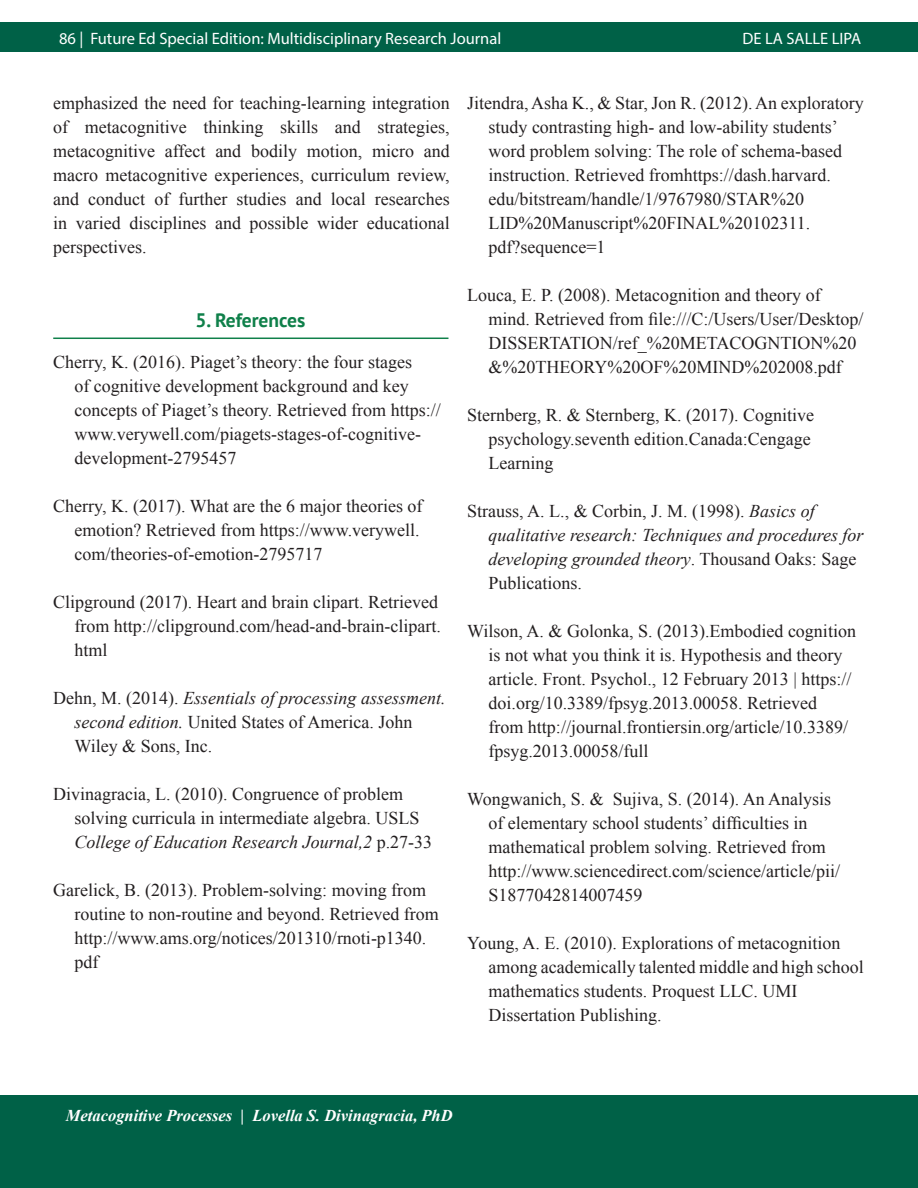
<style>
.page{position:relative;width:918px;height:1188px;background:#fff}
.page>*{position:absolute;margin:0;border:0;box-sizing:border-box;transform-origin:0 0}
.t1{font:700 19.5px "PT Sans";color:#0f804a}
.t2{font:18px/24px "Times New Roman";color:#231f20;text-align:justify}
.t3{font:italic 18px "Times New Roman";color:#231f20}
.t4{font:16.5px "Myriad Pro";color:#fff}
.t5{font:italic 700 16.5px "Times New Roman";color:#fff}
.s1{font-style:normal}
.s2{font-style:italic}
</style>
<div class="page">
<div style="left:0;top:22px;width:918px;height:30px;background:#006147"></div>
<div style="left:0;top:1095px;width:918px;height:93px;background:#006147"></div>
<hr style="left:53px;top:338px;width:395px;height:1px;background:#0f804a">
<p class="t4" style="left:59px;top:28px;width:444px">86 | Future Ed Special Edition: Multidisciplinary Research Journal</p>
<p class="t4" style="left:742px;top:28px;width:120px">DE LA SALLE LIPA</p>
<p class="t2" style="left:53px;top:91px;width:398px">emphasized the need for teaching-learning integration of metacognitive thinking skills and strategies, metacognitive affect and bodily motion, micro and macro metacognitive experiences, curriculum review, and conduct of further studies and local researches in varied disciplines and possible wider educational perspectives.</p>
<p class="t1" style="left:196px;top:307px;width:111px">5. References</p>
<p class="t2" style="left:53px;top:350px;width:360px">Cherry, K. (2016). Piaget’s theory: the four stages</p>
<p class="t2" style="left:74px;top:374px;width:336px">of cognitive development background and key</p>
<p class="t2" style="left:74px;top:398px;width:368px">concepts of Piaget’s theory. Retrieved from https://</p>
<p class="t2" style="left:74px;top:422px;width:348px">www.verywell.com/piagets-stages-of-cognitive-</p>
<p class="t2" style="left:74px;top:446px;width:163px">development-2795457</p>
<p class="t2" style="left:53px;top:494px;width:371px">Cherry, K. (2017). What are the 6 major theories of</p>
<p class="t2" style="left:74px;top:518px;width:347px">emotion? Retrieved from https://www.verywell.</p>
<p class="t2" style="left:74px;top:542px;width:249px">com/theories-of-emotion-2795717</p>
<p class="t2" style="left:53px;top:590px;width:386px">Clipground (2017). Heart and brain clipart. Retrieved</p>
<p class="t2" style="left:74px;top:614px;width:368px">from http://clipground.com/head-and-brain-clipart.</p>
<p class="t2" style="left:74px;top:638px;width:35px">html</p>
<p class="t3" style="left:53px;top:686px;width:394px"><span class="s1">Dehn, M. (2014).</span> Essentials of processing assessment.</p>
<p class="t2" style="left:74px;top:710px;width:339px"><span class="s2">second edition.</span> United States of America. John</p>
<p class="t2" style="left:74px;top:734px;width:139px">Wiley &amp; Sons, Inc.</p>
<p class="t2" style="left:53px;top:782px;width:351px">Divinagracia, L. (2010). Congruence of problem</p>
<p class="t2" style="left:74px;top:806px;width:346px">solving curricula in intermediate algebra. USLS</p>
<p class="t3" style="left:74px;top:830px;width:359px">College of Education Research Journal,2 <span class="s1">p.27-33</span></p>
<p class="t2" style="left:53px;top:878px;width:374px">Garelick, B. (2013). Problem-solving: moving from</p>
<p class="t2" style="left:74px;top:902px;width:366px">routine to non-routine and beyond. Retrieved from</p>
<p class="t2" style="left:74px;top:926px;width:353px">http://www.ams.org/notices/201310/rnoti-p1340.</p>
<p class="t2" style="left:74px;top:950px;width:25px">pdf</p>
<p class="t2" style="left:467px;top:91px;width:398px">Jitendra, Asha K., &amp; Star, Jon R. (2012). An exploratory</p>
<p class="t2" style="left:488px;top:115px;width:351px">study contrasting high- and low-ability students’</p>
<p class="t2" style="left:488px;top:139px;width:355px">word problem solving: The role of schema-based</p>
<p class="t2" style="left:488px;top:163px;width:344px">instruction. Retrieved fromhttps://dash.harvard.</p>
<p class="t2" style="left:488px;top:187px;width:317px">edu/bitstream/handle/1/9767980/STAR%20</p>
<p class="t2" style="left:488px;top:211px;width:323px">LID%20Manuscript%20FINAL%20102311.</p>
<p class="t2" style="left:488px;top:235px;width:119px">pdf?sequence=1</p>
<p class="t2" style="left:467px;top:283px;width:355px">Louca, E. P. (2008). Metacognition and theory of</p>
<p class="t2" style="left:488px;top:307px;width:376px">mind. Retrieved from file:///C:/Users/User/Desktop/</p>
<p class="t2" style="left:488px;top:331px;width:369px">DISSERTATION/ref_%20METACOGNTION%20</p>
<p class="t2" style="left:488px;top:355px;width:355px">&amp;%20THEORY%20OF%20MIND%202008.pdf</p>
<p class="t2" style="left:467px;top:403px;width:348px">Sternberg, R. &amp; Sternberg, K. (2017). Cognitive</p>
<p class="t2" style="left:488px;top:427px;width:324px">psychology.seventh edition.Canada:Cengage</p>
<p class="t2" style="left:488px;top:451px;width:66px">Learning</p>
<p class="t2" style="left:467px;top:499px;width:349px">Strauss, A. L., &amp; Corbin, J. M. (1998). <span class="s2">Basics of</span></p>
<p class="t3" style="left:488px;top:523px;width:377px">qualitative research: Techniques and procedures for</p>
<p class="t3" style="left:488px;top:547px;width:369px">developing grounded theory<span class="s1">. Thousand Oaks: Sage</span></p>
<p class="t2" style="left:488px;top:571px;width:95px">Publications.</p>
<p class="t2" style="left:467px;top:619px;width:390px">Wilson, A. &amp; Golonka, S. (2013).Embodied cognition</p>
<p class="t2" style="left:488px;top:643px;width:356px">is not what you think it is. Hypothesis and theory</p>
<p class="t2" style="left:488px;top:667px;width:365px">article. Front. Psychol., 12 February 2013 | https://</p>
<p class="t2" style="left:488px;top:691px;width:330px">doi.org/10.3389/fpsyg.2013.00058. Retrieved</p>
<p class="t2" style="left:488px;top:715px;width:361px">from http://journal.frontiersin.org/article/10.3389/</p>
<p class="t2" style="left:488px;top:739px;width:162px">fpsyg.2013.00058/full</p>
<p class="t2" style="left:467px;top:787px;width:366px">Wongwanich, S. &amp; Sujiva, S. (2014). An Analysis</p>
<p class="t2" style="left:488px;top:811px;width:321px">of elementary school students’ difficulties in</p>
<p class="t2" style="left:488px;top:835px;width:339px">mathematical problem solving. Retrieved from</p>
<p class="t2" style="left:488px;top:859px;width:353px">http://www.sciencedirect.com/science/article/pii/</p>
<p class="t2" style="left:488px;top:883px;width:156px">S1877042814007459</p>
<p class="t2" style="left:467px;top:931px;width:375px">Young, A. E. (2010). Explorations of metacognition</p>
<p class="t2" style="left:488px;top:955px;width:377px">among academically talented middle and high school</p>
<p class="t2" style="left:488px;top:979px;width:310px">mathematics students. Proquest LLC. UMI</p>
<p class="t2" style="left:488px;top:1003px;width:175px">Dissertation Publishing.</p>
<p class="t5" style="left:66px;top:1104px;width:388px">Metacognitive Processes | Lovella S. Divinagracia, PhD</p>
</div>
